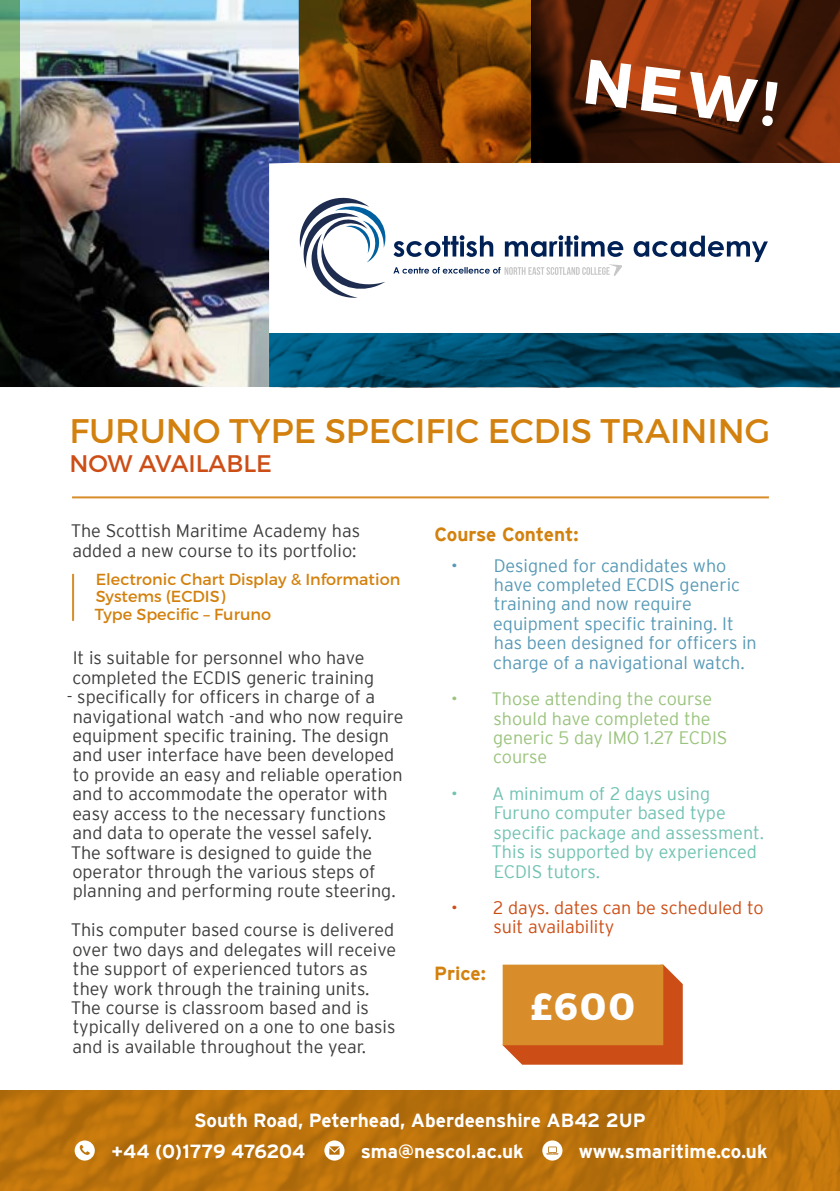
<style>
.page{position:relative;width:840px;height:1191px;background:#fff}
.page>*{position:absolute;margin:0;border:0;box-sizing:border-box;transform-origin:0 0}
.t1{font:700 38px "Montserrat";color:#fff}
.t2{font:34px "Montserrat";color:#d3810e}
.t3{font:24px "Montserrat";color:#cc4e16}
.t4{font:700 19px "Interstate";color:#fff}
.t5{font:700 19px "Interstate";letter-spacing:-.005em;color:#d3810e}
.t6{font:700 19px "Interstate";letter-spacing:-.02em;color:#fff}
.t7{font:300 18px/19.4px "Interstate";color:#3c3c3b}
.t8{font:300 18px/19.4px "Interstate";color:#5799b6}
.t9{font:300 18px/19.4px "Interstate";color:#70c2b2}
.t10{font:300 18px/19.4px "Interstate";color:#9ac37d}
.t11{font:300 18px/19.4px "Interstate";color:#cc4e16}
.t12{font:16px/17.2px "Montserrat";color:#d3810e}
</style>
<div class="page">
<svg style="left:502px;top:964px;width:180px;height:100px;background:#d6822d"></svg>
<img style="left:299px;top:333px;width:540px;height:54px">
<svg style="left:299px;top:197px;width:87px;height:101px"></svg>
<svg style="left:393px;top:235px;width:374px;height:41px"></svg>
<img style="left:299px;top:0;width:232px;height:163px">
<img style="left:20px;top:0;width:279px;height:387px">
<svg style="left:0;top:0;width:20px;height:387px;background:#2e3e29"></svg>
<svg style="left:531px;top:0;width:308px;height:163px;background:#582109"></svg>
<svg style="left:585px;top:60px;width:192px;height:66px"></svg>
<hr style="left:72px;top:574px;width:2px;height:47px;background:#d88d2a">
<hr style="left:72px;top:496px;width:696px;height:2px;background:#d88d2a">
<img style="left:0;top:1090px;width:839px;height:101px">
<svg style="left:324px;top:1140px;width:20px;height:20px"></svg>
<svg style="left:75px;top:1140px;width:20px;height:20px"></svg>
<svg style="left:542px;top:1140px;width:20px;height:20px"></svg>
<h2 class="t2" style="left:69px;top:410px;width:702px">FURUNO TYPE SPECIFIC ECDIS TRAINING</h2>
<h3 class="t3" style="left:69px;top:449px;width:204px">NOW AVAILABLE</h3>
<p class="t7" style="left:71px;top:521px;width:291px">The Scottish Maritime Academy has added a new course to its portfolio:</p>
<p class="t12" style="left:95px;top:571px;width:307px">Electronic Chart Display &amp; Information<br>Systems (ECDIS)<br>Type Specific – Furuno</p>
<p class="t7" style="left:72px;top:648px;width:303px">It is suitable for personnel who have completed the ECDIS generic training</p>
<p class="t7" style="left:67px;top:687px;width:338px">- specifically for officers in charge of a navigational watch -and who now require equipment specific training. The design and user interface have been developed to provide an easy and reliable operation and to accommodate the operator with easy access to the necessary functions and data to operate the vessel safely.<br>The software is designed to guide the operator through the various steps of planning and performing route steering.</p>
<p class="t7" style="left:71px;top:920px;width:327px">This computer based course is delivered over two days and delegates will receive the support of experienced tutors as they work through the training units.<br>The course is classroom based and is typically delivered on a one to one basis and is available throughout the year.</p>
<p class="t5" style="left:434px;top:523px;width:146px">Course Content:</p>
<p class="t8" style="left:493px;top:555px;width:265px;text-indent:-42px">• Designed for candidates who have completed ECDIS generic training and now require equipment specific training. It has been designed for officers in charge of a navigational watch.</p>
<p class="t10" style="left:493px;top:689px;width:236px;text-indent:-42px">• Those attending the course should have completed the generic 5 day IMO 1.27 ECDIS course</p>
<p class="t9" style="left:491px;top:783px;width:274px;text-indent:-40px">• A minimum of 2 days using<br>Furuno computer based type specific package and assessment.<br>This is supported by experienced<br>ECDIS tutors.</p>
<p class="t11" style="left:493px;top:897px;width:271px;text-indent:-42px">• 2 days. dates can be scheduled to suit availability</p>
<p class="t5" style="left:434px;top:962px;width:53px">Price:</p>
<h1 class="t1" style="left:530px;top:982px;width:106px">£600</h1>
<p class="t4" style="left:194px;top:1109px;width:453px">South Road, Peterhead, Aberdeenshire AB42 2UP</p>
<p class="t6" style="left:111px;top:1140px;width:195px">+44 (0)1779 476204</p>
<p class="t4" style="left:360px;top:1140px;width:164px">sma@nescol.ac.uk</p>
<p class="t4" style="left:578px;top:1140px;width:190px">www.smaritime.co.uk</p>
</div>
